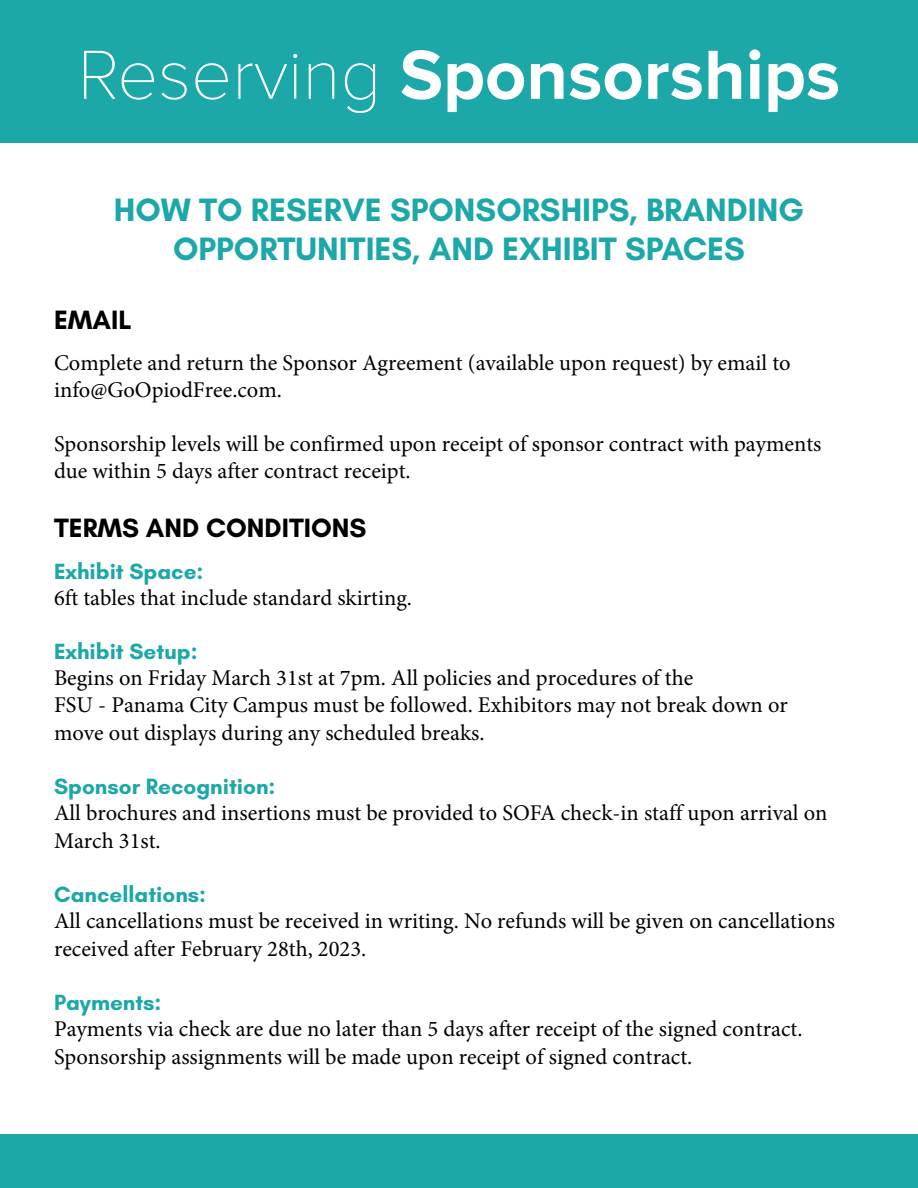
<style>
.page{position:relative;width:918px;height:1188px;background:#fff}
.page>*{position:absolute;margin:0;border:0;box-sizing:border-box;transform-origin:0 0}
.t1{font:700 72px "Proxima Nova";color:#fff}
.t2{font:700 33px/39.6px "Glacial Indifference";color:#1ca7a9;text-align:center}
.t3{font:700 27px "Glacial Indifference";color:#000}
.t4{font:22.5px/27.5px "Minion Pro";color:#000}
.t5{font:700 22.5px "Glacial Indifference";color:#1ca7a9}
.s1{font-family:"Proxima Nova T";font-weight:100}
</style>
<div class="page">
<div style="left:0;top:0;width:918px;height:143px;background:#1ca7a9"></div>
<div style="left:0;top:1134px;width:918px;height:54px;background:#1ca7a9"></div>
<h1 class="t1" style="left:78px;top:33px;width:764px"><span class="s1">Reserving</span> Sponsorships</h1>
<h2 class="t2" style="left:114px;top:189px;width:692px">HOW TO RESERVE SPONSORSHIPS, BRANDING<br>OPPORTUNITIES, AND EXHIBIT SPACES</h2>
<p class="t3" style="left:54px;top:303px;width:79px">EMAIL</p>
<p class="t4" style="left:54px;top:349px;width:738px;line-height:27px">Complete and return the Sponsor Agreement (available upon request) by email to info@GoOpiodFree.com.</p>
<p class="t4" style="left:54px;top:430px;width:769px">Sponsorship levels will be confirmed upon receipt of sponsor contract with payments due within 5 days after contract receipt.</p>
<p class="t3" style="left:54px;top:512px;width:314px">TERMS AND CONDITIONS</p>
<p class="t5" style="left:54px;top:557px;width:151px">Exhibit Space:</p>
<p class="t4" style="left:54px;top:584px;width:360px">6ft tables that include standard skirting.</p>
<p class="t5" style="left:54px;top:637px;width:145px">Exhibit Setup:</p>
<p class="t4" style="left:54px;top:664px;width:735px">Begins on Friday March 31st at 7pm. All policies and procedures of the<br>FSU - Panama City Campus must be followed. Exhibitors may not break down or move out displays during any scheduled breaks.</p>
<p class="t5" style="left:54px;top:772px;width:223px">Sponsor Recognition:</p>
<p class="t4" style="left:54px;top:799px;width:775px">All brochures and insertions must be provided to SOFA check-in staff upon arrival on<br>March 31st.</p>
<p class="t5" style="left:54px;top:880px;width:154px">Cancellations:</p>
<p class="t4" style="left:54px;top:907px;width:783px">All cancellations must be received in writing. No refunds will be given on cancellations received after February 28th, 2023.</p>
<p class="t5" style="left:54px;top:988px;width:109px">Payments:</p>
<p class="t4" style="left:54px;top:1015px;width:750px">Payments via check are due no later than 5 days after receipt of the signed contract.<br>Sponsorship assignments will be made upon receipt of signed contract.</p>
</div>
